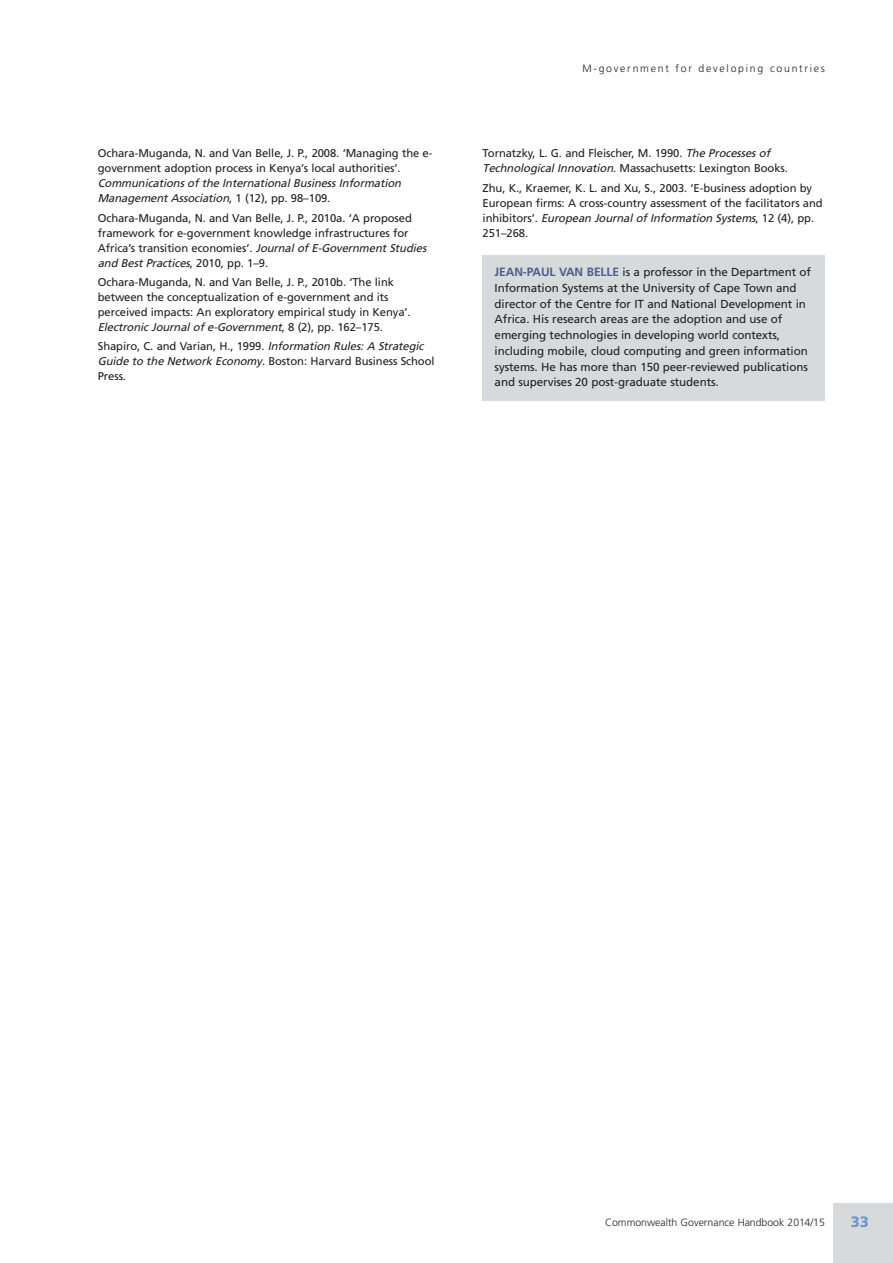
<style>
.page{position:relative;width:893px;height:1263px;background:#fff}
.page>*{position:absolute;margin:0;border:0;box-sizing:border-box;transform-origin:0 0}
.t1{font:900 15px "Frutiger";color:#7595cc}
.t2{font:11.7px/15.8px "Frutiger";letter-spacing:-.01em;color:#231f20}
.t3{font:11.25px/15px "Frutiger";letter-spacing:-.01em;color:#231f20}
.t4{font:italic 11.25px/15px "Frutiger";color:#231f20}
.t5{font:300 10.5px "Frutiger";color:#231f20}
.t6{font:300 10.5px "Frutiger";letter-spacing:.165em;color:#231f20}
.s1{font-style:normal}
.s2{font-style:italic}
.s3{font-weight:700;font-size:12px;color:#4e5e8c}
</style>
<div class="page">
<div style="left:833px;top:1203px;width:60px;height:60px;background:#d6dadb"></div>
<div style="left:483px;top:255px;width:342px;height:146px;background:#d6dadb"></div>
<p class="t3" style="left:98px;top:147px;width:336px">Ochara-Muganda, N. and Van Belle, J. P., 2008. ‘Managing the e&shy;government adoption process in Kenya’s local authorities’.</p>
<p class="t4" style="left:98px;top:177px;width:307px">Communications of the International Business Information<br>Management Association<span class="s1">, 1 ( 1 2 ) , p p . 9 8– 1 0 9 .</span></p>
<p class="t3" style="left:98px;top:211px;width:332px">Ochara-Muganda, N. and Van Belle, J. P., 2010a. ‘A proposed framework for e-government knowledge infrastructures for Africa’s transition economies’. <span class="s2">JournalofE-GovernmentStudies and Best Practices</span>, 2010, pp. 1–9.</p>
<p class="t3" style="left:98px;top:275px;width:314px">Ochara-Muganda, N. and Van Belle, J. P., 2010b. ‘The link between the conceptualization of e-government and its perceived impacts: An exploratory empirical study in Kenya’.<br><span class="s2">Electronic Journal of e-Government</span>, 8 ( 2 ) , p p . 1 6 2 – 1 7 5 .</p>
<p class="t3" style="left:98px;top:339px;width:338px">Shapiro, C. and Varian, H., 1999. <span class="s2">InformationRules:AStrategic<br>GuidetotheNetworkEconomy</span>. Boston: Harvard Business School<br>Press.</p>
<p class="t6" style="left:582px;top:64px;width:244px">M-government for developing countries</p>
<p class="t3" style="left:483px;top:147px;width:307px">Tornatzky, L. G. and Fleischer, M. 1990. <span class="s2">TheProcessesof<br>TechnologicalInnovation</span>. Massachusetts: Lexington Books.</p>
<p class="t3" style="left:483px;top:181px;width:342px">Zhu, K., Kraemer, K. L. and Xu, S., 2003. ‘E-business adoption by European firms: A cross-country assessment of the facilitators and i n h i b i t o rs ’ . <span class="s2">European Journal of Information Systems</span>, 1 2 (4) , p p .<br>251–268.</p>
<p class="t2" style="left:495px;top:265px;width:318px"><span class="s3">JEAN-PAUL VAN BELLE</span> is a professor in the Department of Information Systems at the University of Cape Town and director of the Centre for IT and National Development in Africa. His research areas are the adoption and use of emerging technologies in developing world contexts, including mobile, cloud computing and green information systems. He has more than 150 peer-reviewed publications and supervises 20 post-graduate students.</p>
<p class="t5" style="left:605px;top:1218px;width:221px">Commonwealth Governance Handbook 2014/15</p>
<h1 class="t1" style="left:851px;top:1216px;width:20px">33</h1>
</div>
